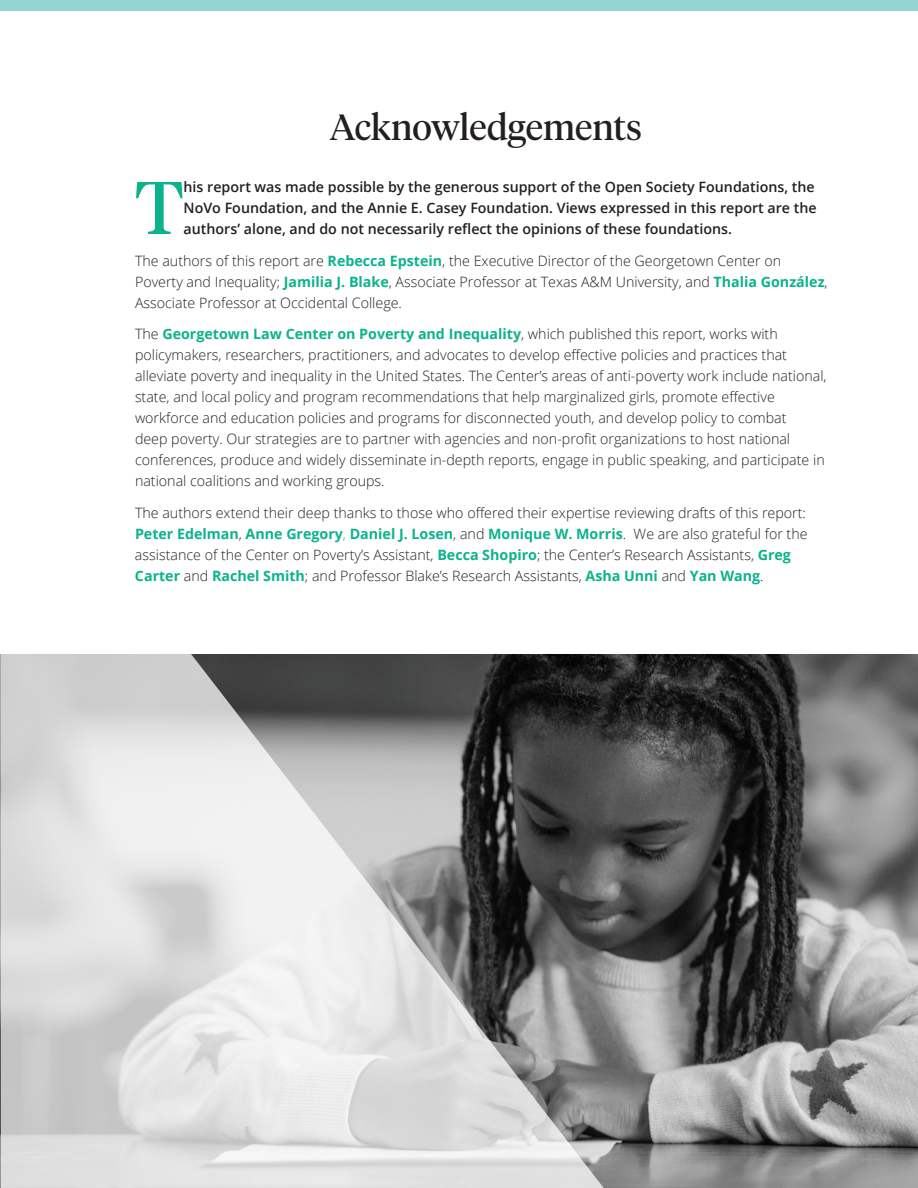
<style>
.page{position:relative;width:918px;height:1188px;background:#fff}
.page>*{position:absolute;margin:0;border:0;box-sizing:border-box;transform-origin:0 0}
.t1{font:74.1px "Tiempos Headline";color:#0bb38c}
.t2{font:36px "Tiempos Headline";color:#231f20}
.t3{font:300 14.25px/21px "Open Sans";color:#231f20}
.t4{font:600 14.25px/21px "Open Sans";color:#231f20}
.s1{font-weight:700;color:#0bb38c}
.s2{color:#0bb38c}
</style>
<div class="page">
<img style="left:604px;top:654px;width:314px;height:534px">
<svg style="left:0;top:654px;width:604px;height:534px;background:#b6b6b6"></svg>
<div style="left:0;top:0;width:918px;height:11px;background:#91d4d2"></div>
<h2 class="t2" style="left:330px;top:102px;width:314px">Acknowledgements</h2>
<h1 class="t1" style="left:135px;top:157px;width:50px">T</h1>
<p class="t4" style="left:184px;top:176px;width:635px">his report was made possible by the generous support of the Open Society Foundations, the<br>NoVo Foundation, and the Annie E. Casey Foundation. Views expressed in this report are the authors’ alone, and do not necessarily reflect the opinions of these foundations.</p>
<p class="t3" style="left:135px;top:249px;width:694px">The authors of this report are <span class="s1">Rebecca Epstein</span>, the Executive Director of the Georgetown Center on<br>Poverty and Inequality; <span class="s1">Jamilia J. Blake</span>, Associate Professor at Texas A&amp;M University, and <span class="s1">Thalia González</span>,<br>Associate Professor at Occidental College.</p>
<p class="t3" style="left:135px;top:323px;width:693px">The <span class="s1">Georgetown Law Center on Poverty and Inequality</span>, which published this report, works with policymakers, researchers, practitioners, and advocates to develop effective policies and practices that alleviate poverty and inequality in the United States. The Center’s areas of anti-poverty work include national, state, and local policy and program recommendations that help marginalized girls, promote effective workforce and education policies and programs for disconnected youth, and develop policy to combat<br>deep poverty. Our strategies are to partner with agencies and non-profit organizations to host national conferences, produce and widely disseminate in-depth reports, engage in public speaking, and participate in national coalitions and working groups.</p>
<p class="t3" style="left:135px;top:502px;width:674px">The authors extend their deep thanks to those who offered their expertise reviewing drafts of this report:<br><span class="s1">Peter Edelman</span>, <span class="s1">Anne Gregory</span><span class="s2">,</span> <span class="s1">Daniel J. Losen</span>, and <span class="s1">Monique W. Morris</span>. We are also grateful for the assistance of the Center on Poverty’s Assistant, <span class="s1">Becca Shopiro</span>; the Center’s Research Assistants, <span class="s1">Greg Carter</span> and <span class="s1">Rachel Smith</span>; and Professor Blake’s Research Assistants, <span class="s1">Asha Unni</span> and <span class="s1">Yan Wang</span>.</p>
</div>
